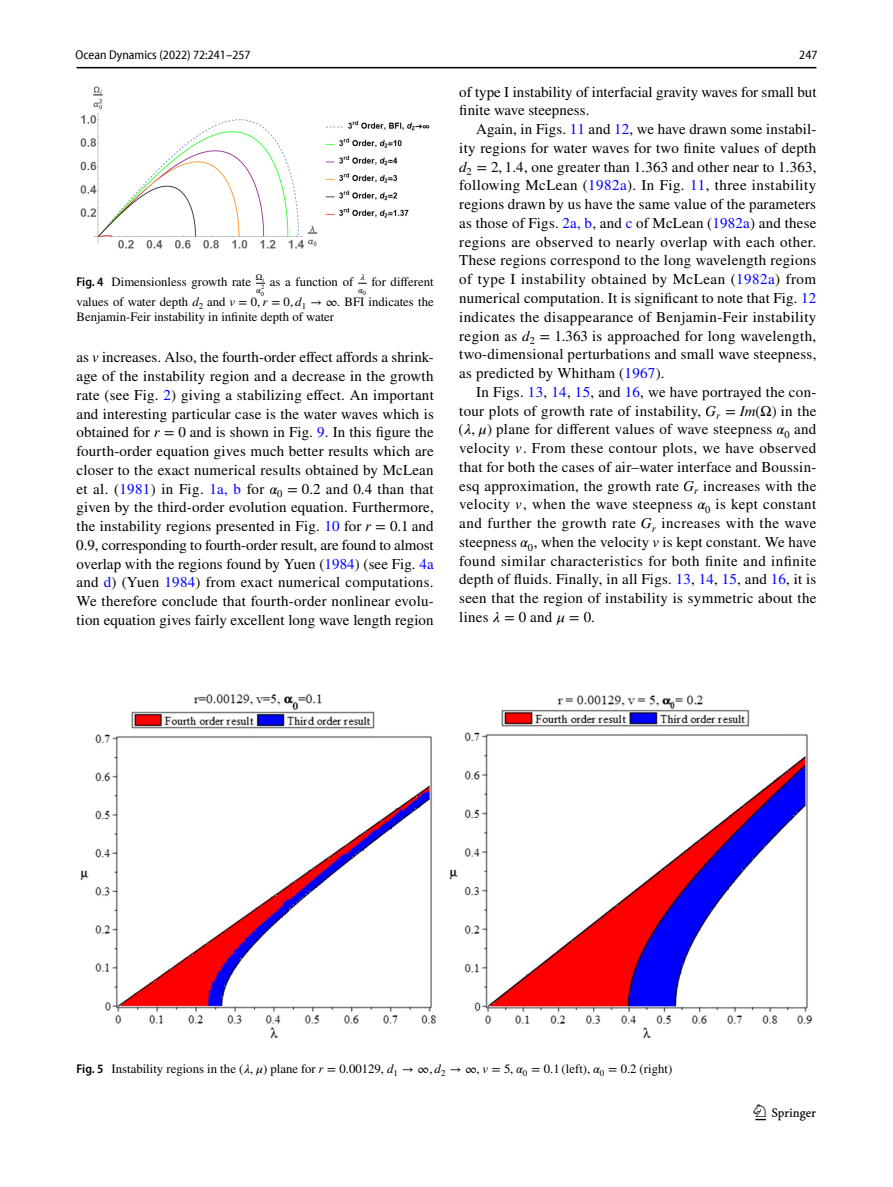
<style>
.page{position:relative;width:893px;height:1187px;background:#fff}
.page>*{position:absolute;margin:0;border:0;box-sizing:border-box;transform-origin:0 0}
.t1{font:22.5px "Springnew Regular 3";color:#000}
.t2{font:15px/18.8px "STIX";letter-spacing:.005em;color:#000;text-align:justify}
.t3{font:12.75px/19.4px "STIX";color:#000;text-align:right}
.t4{font:semi-condensed 12.75px "Myriad Pro Unic";color:#000}
.t5{font:8.85px/12.3px "STIX Math Italic 116";color:#000}
.t6{font:8.85px "STIX Math Regular 150";color:#000}
.t7{font:8.85px "STIX Math Italic 115";color:#000}
.t8{font:6.3px "STIX General Regular 167";color:#000}
.s1{font-family:"Myriad Pro";font-weight:600;font-stretch:semi-condensed}
.s2{font-family:"STIX General Italic 179"}
.s3{font-family:"STIX General Italic 180"}
.s4{font-family:"STIX Math Regular 151"}
.s5{font-family:"STIX General Regular 171"}
.s6{font-family:"STIX Math Sans Regular 6"}
.s7{font-family:"STIX General Italic 170"}
.s8{color:#00f}
.s9{font-family:"STIX General Italic 175"}
.s10{font-family:"STIX Math Regular 148"}
.s11{font-family:"STIX General Regular 169"}
.s12{font-family:"STIX Math Italic 118"}
.s13{font-family:"STIX Math Regular 157"}
.s14{font-family:"STIX General Regular 177"}
.s15{font-family:"STIX General Regular 179"}
.s16{font-family:"STIX General Italic 167"}
.s17{font-family:"STIX Math Regular 142"}
.s18{font-family:"STIX General Regular 157"}
.s19{font-family:"STIX General Regular 158"}
.s20{font-family:"STIX General Italic 168"}
.s21{font-family:"STIX Math Regular 143"}
.s22{font-family:"STIX General Regular 159"}
.s23{font-family:"STIX General Italic 169"}
.s24{font-family:"STIX Math Regular 144"}
.s25{font-family:"STIX General Regular 160"}
.s26{font-family:"STIX General Italic 171"}
.s27{font-family:"STIX Math Regular 145"}
.s28{font-family:"STIX Math Regular 146"}
.s29{font-family:"STIX Math Italic 109"}
.s30{font-family:"STIX General Regular 161"}
.s31{font-family:"STIX Math Italic 110"}
.s32{font-family:"STIX General Italic 172"}
.s33{font-family:"STIX General Italic 173"}
.s34{font-family:"STIX General Italic 174"}
.s35{font-family:"STIX Math Italic 111"}
.s36{font-family:"STIX General Italic 176"}
.s37{font-family:"STIX Math Italic 112"}
.s38{font-family:"STIX General Italic 177"}
.s39{font-family:"STIX Math Italic 113"}
.s40{font-family:"STIX Math Regular 147"}
.s41{font-family:"STIX General Regular 165"}
.s42{font-family:"STIX Math Italic 114"}
.s43{font-family:"STIX Math Regular 149"}
.s44{font-family:"STIX General Regular 166"}
.s45{font-family:"STIX Math Italic 117"}
.s46{font-family:"STIX General Regular 172"}
.s47{font-family:"STIX General Italic 181"}
.s48{font-family:"STIX Math Regular 152"}
.s49{font-family:"STIX General Regular 173"}
.s50{font-family:"STIX General Italic 182"}
.s51{font-family:"STIX Math Sans Regular 7"}
.s52{font-family:"STIX Math Regular 153"}
.s53{font-family:"STIX General Regular 174"}
.s54{font-family:"STIX General Italic 183"}
.s55{font-family:"STIX Math Regular 154"}
.s56{font-family:"STIX General Regular 175"}
.s57{font-family:"STIX Math Italic 119"}
.s58{font-family:"STIX Math Regular 155"}
.s59{font-family:"STIX General Regular 176"}
.s60{font-family:"STIX Math Italic 120"}
.s61{font-family:"STIX Math Regular 156"}
.s62{font-family:"STIX General Regular 178"}
</style>
<div class="page">
<hr style="left:77px;top:67px;width:739px;height:1px;background:#000">
<img style="left:81px;top:87px;width:348px;height:161px">
<img style="left:81px;top:694px;width:731px;height:343px">
<p class="t4" style="left:76px;top:50px;width:176px">Ocean Dynamics (2022) 72:241–257</p>
<p class="t4" style="left:799px;top:50px;width:20px">247</p>
<p class="t3" style="left:77px;top:273px;width:176px"><span class="s1">Fig. 4</span> Dimensionless growth rate</p>
<p class="t6" style="left:256px;top:273px;width:10px">Ω<sub>i</sub></p>
<p class="t3" style="left:270px;top:273px;width:85px">as a function of</p>
<p class="t5" style="left:358px;top:272px;width:9px">𝜆 𝛼<sub>0</sub></p>
<p class="t3" style="left:77px;top:273px;width:359px">for different<br>values of water depth <span class="s2">d</span><sub>2</sub> and <span class="s3">v</span> <span class="s4">=</span> <span class="s5">0,</span> <span class="s3">r</span> <span class="s4">=</span> <span class="s5">0,</span> <span class="s3">d</span><sub>1</sub> <span class="s6">→</span> <span class="s4">∞</span>. BFI indicates the</p>
<p class="t3" style="left:77px;top:308px;width:259px">Benjamin-Feir instability in infinite depth of water</p>
<p class="t7" style="left:256px;top:286px;width:10px">𝛼<sup>2</sup></p>
<p class="t8" style="left:261px;top:291px;width:5px">0</p>
<p class="t2" style="left:76px;top:349px;width:359px">as <span class="s7">v</span> increases. Also, the fourth-order effect affords a shrink&shy;age of the instability region and a decrease in the growth rate (see Fig. <span class="s8">2</span>) giving a stabilizing effect. An important and interesting particular case is the water waves which is obtained for <span class="s9">r</span> <span class="s10">=</span> <span class="s11">0</span> and is shown in Fig. <span class="s8">9</span>. In this figure the fourth-order equation gives much better results which are closer to the exact numerical results obtained by McLean et al. (<span class="s8">1981</span>) in Fig. <span class="s8">1a, b</span> for <span class="s12">𝛼</span><sub>0</sub> <span class="s13">=</span> <span class="s14">0.2</span> and <span class="s15">0.4</span> than that given by the third-order evolution equation. Furthermore, the instability regions presented in Fig. <span class="s8">10</span> for <span class="s16">r</span> <span class="s17">=</span> <span class="s18">0.1</span> and <span class="s19">0.9</span>, corresponding to fourth-order result, are found to almost overlap with the regions found by Yuen (<span class="s8">1984</span>) (see Fig. <span class="s8">4a </span>and <span class="s8">d</span>) (Yuen <span class="s8">1984</span>) from exact numerical computations.<br>We therefore conclude that fourth-order nonlinear evolu&shy;tion equation gives fairly excellent long wave length region</p>
<p class="t2" style="left:459px;top:83px;width:359px">of type I instability of interfacial gravity waves for small but finite wave steepness.</p>
<p class="t2" style="left:459px;top:121px;width:359px;text-indent:17px">Again, in Figs. <span class="s8">11</span> and <span class="s8">12</span>, we have drawn some instabil&shy;ity regions for water waves for two finite values of depth <span class="s20">d</span><sub>2</sub> <span class="s21">=</span> <span class="s22">2, 1.4</span>, one greater than 1.363 and other near to 1.363, following McLean (<span class="s8">1982a</span>). In Fig. <span class="s8">11</span>, three instability regions drawn by us have the same value of the parameters as those of Figs. <span class="s8">2a, b</span>, and <span class="s8">c</span> of McLean (<span class="s8">1982a</span>) and these regions are observed to nearly overlap with each other.<br>These regions correspond to the long wavelength regions of type I instability obtained by McLean (<span class="s8">1982a</span>) from numerical computation. It is significant to note that Fig. <span class="s8">12 </span>indicates the disappearance of Benjamin-Feir instability region as <span class="s23">d</span><sub>2</sub> <span class="s24">=</span> <span class="s25">1.363</span> is approached for long wavelength, two-dimensional perturbations and small wave steepness, as predicted by Whitham (<span class="s8">1967</span>).</p>
<p class="t2" style="left:458px;top:383px;width:359px;text-indent:18px">In Figs. <span class="s8">13</span>, <span class="s8">14</span>, <span class="s8">15</span>, and <span class="s8">16</span>, we have portrayed the con&shy;tour plots of growth rate of instability, <span class="s26">G</span><sub>r</sub> <span class="s27">=</span> <span class="s26">Im</span><span class="s27">(Ω)</span> in the <span class="s28">(</span><span class="s29">𝜆</span><span class="s30">,</span> <span class="s29">𝜇</span><span class="s28">)</span> plane for different values of wave steepness <span class="s31">𝛼</span><sub>0</sub> and velocity <span class="s32">v</span>. From these contour plots, we have observed that for both the cases of air–water interface and Boussin&shy;esq approximation, the growth rate <span class="s33">G</span><sub>r</sub> increases with the velocity <span class="s34">v</span>, when the wave steepness <span class="s35">𝛼</span><sub>0</sub> is kept constant and further the growth rate <span class="s36">G</span><sub>r</sub> increases with the wave steepness <span class="s37">𝛼</span><sub>0</sub>, when the velocity <span class="s38">v</span> is kept constant. We have found similar characteristics for both finite and infinite depth of fluids. Finally, in all Figs. <span class="s8">13</span>, <span class="s8">14</span>, <span class="s8">15</span>, and <span class="s8">16</span>, it is seen that the region of instability is symmetric about the lines <span class="s39">𝜆</span> <span class="s40">=</span> <span class="s41">0</span> and <span class="s42">𝜇</span> <span class="s43">=</span> <span class="s44">0</span>.</p>
<p class="t3" style="left:77px;top:1059px;width:597px"><span class="s1">Fig. 5</span> Instability regions in the (<span class="s45">𝜆</span><span class="s46">,</span> <span class="s45">𝜇</span>) plane for <span class="s47">r</span> <span class="s48">=</span> <span class="s49">0.00129</span>, <span class="s50">d</span><sub>1</sub> <span class="s51">→</span> <span class="s52">∞</span><span class="s53">,</span> <span class="s50">d</span><sub>2</sub> <span class="s51">→</span> <span class="s52">∞</span>, <span class="s54">v</span> <span class="s55">=</span> <span class="s56">5</span>, <span class="s57">𝛼</span><sub>0</sub> <span class="s58">=</span> <span class="s59">0.1</span> (left), <span class="s60">𝛼</span><sub>0</sub> <span class="s61">=</span> <span class="s62">0.2</span> (right)</p>
<h1 class="t1" style="left:755px;top:1104px;width:62px">1 3</h1>
</div>
